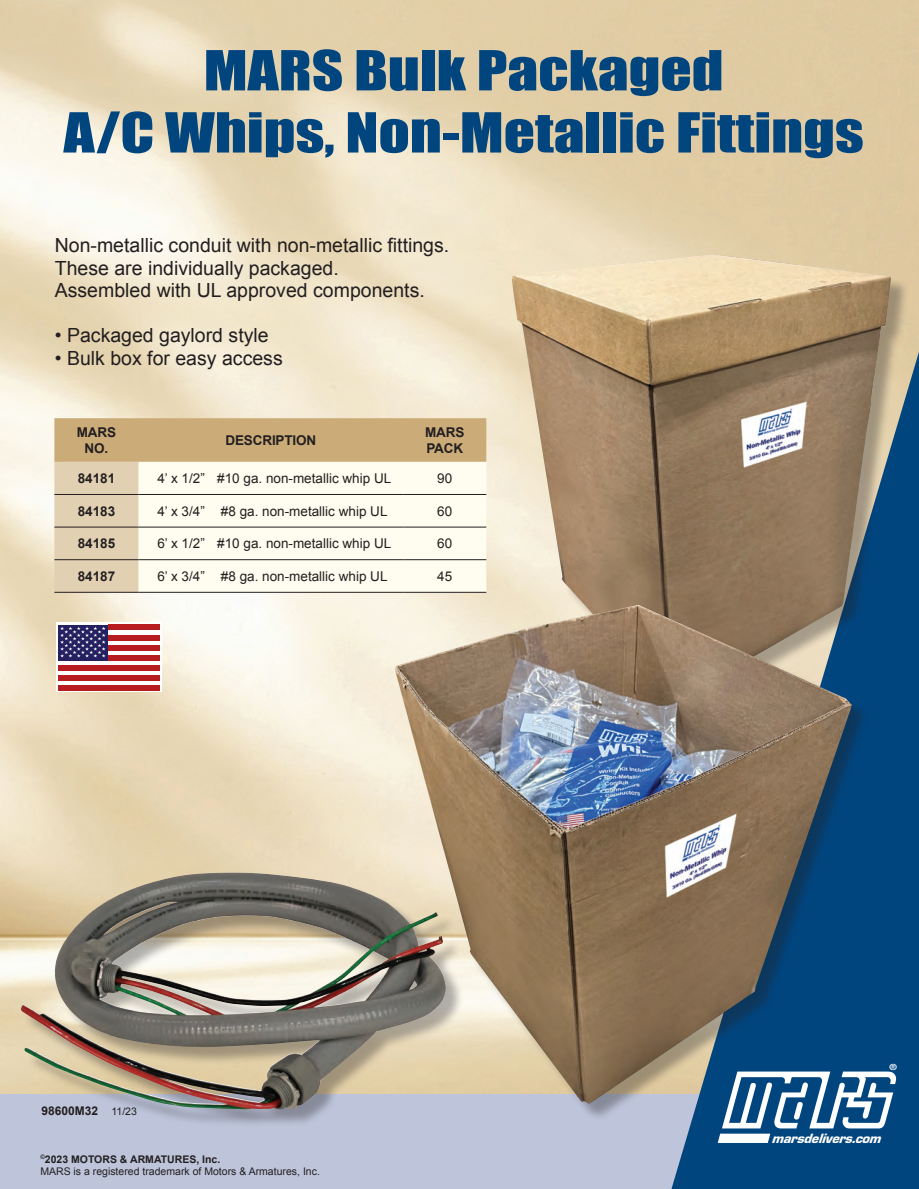
<style>
.page{position:relative;width:919px;height:1189px;background:#fff}
.page>*{position:absolute;margin:0;border:0;box-sizing:border-box;transform-origin:0 0}
.t1{font:51px/62.1px "Impact";color:#01457f;text-align:center;scale:1.2 1}
.t2{font:19.5px/22.5px "Arial";color:#231f20}
.t3{font:italic 13.95px "Eurostile Black DTC";color:#fff}
.t4{font:13.5px "Arial";color:#231f20}
.t5{font:700 13.5px/16.2px "Arial";letter-spacing:-.01em;color:#231f20;text-align:center}
.t6{font:700 12px "Arial";color:#231f20}
.t7{font:10.5px/12.6px "Arial";color:#231f20}
.t8{font:700 8.55px "Helvetica Neue";color:#fff;scale:1.1 1}
.s1{font-weight:400;font-size:10.5px}
.s2{font-weight:700}
</style>
<div class="page">
<img style="left:0;top:0;width:919px;height:1094px">
<div style="left:0;top:1094px;width:919px;height:95px;background:#bec5db"></div>
<svg style="left:54px;top:418px;width:432px;height:174px;background:#d3b98d"></svg>
<div style="left:139px;top:462px;width:347px;height:130px;background:#fffdf0"></div>
<hr style="left:54px;top:494px;width:85px;height:1px;background:#231f20">
<hr style="left:139px;top:494px;width:264px;height:1px;background:#231f20">
<hr style="left:403px;top:494px;width:83px;height:1px;background:#231f20">
<hr style="left:54px;top:527px;width:85px;height:1px;background:#231f20">
<hr style="left:139px;top:527px;width:264px;height:1px;background:#231f20">
<hr style="left:403px;top:527px;width:83px;height:1px;background:#231f20">
<hr style="left:54px;top:559px;width:85px;height:1px;background:#231f20">
<hr style="left:139px;top:559px;width:264px;height:1px;background:#231f20">
<hr style="left:403px;top:559px;width:83px;height:1px;background:#231f20">
<hr style="left:54px;top:592px;width:85px;height:1px;background:#231f20">
<hr style="left:139px;top:592px;width:264px;height:1px;background:#231f20">
<hr style="left:403px;top:592px;width:83px;height:1px;background:#231f20">
<svg style="left:56px;top:622px;width:105px;height:70px"></svg>
<div style="left:58px;top:680px;width:101px;height:5px;background:#fff"></div>
<div style="left:58px;top:670px;width:101px;height:5px;background:#fff"></div>
<div style="left:58px;top:660px;width:101px;height:5px;background:#fff"></div>
<div style="left:108px;top:650px;width:51px;height:5px;background:#fff"></div>
<div style="left:108px;top:640px;width:51px;height:5px;background:#fff"></div>
<div style="left:108px;top:630px;width:51px;height:5px;background:#fff"></div>
<div style="left:58px;top:685px;width:101px;height:5px;background:#b71c20"></div>
<div style="left:58px;top:675px;width:101px;height:5px;background:#b71c20"></div>
<div style="left:58px;top:665px;width:101px;height:5px;background:#b71c20"></div>
<div style="left:108px;top:655px;width:51px;height:5px;background:#b71c20"></div>
<div style="left:108px;top:645px;width:51px;height:5px;background:#b71c20"></div>
<div style="left:108px;top:635px;width:51px;height:5px;background:#b71c20"></div>
<div style="left:108px;top:625px;width:51px;height:5px;background:#b71c20"></div>
<div style="left:58px;top:625px;width:50px;height:35px;background:#252161"></div>
<svg style="left:60px;top:627px;width:46px;height:30px"></svg>
<div style="left:24px;top:875px;width:440px;height:253px;background:#231f20;opacity:.35"></div>
<img style="left:20px;top:872px;width:378px;height:238px">
<div style="left:671px;top:307px;width:248px;height:882px;background:#01457f"></div>
<svg style="left:718px;top:1071px;width:178px;height:72px;background:#5482a9"></svg>
<div style="left:514px;top:257px;width:395px;height:461px;background:#231f20;opacity:.35"></div>
<img style="left:511px;top:254px;width:380px;height:446px">
<div style="left:398px;top:607px;width:472px;height:515px;background:#231f20;opacity:.35"></div>
<img style="left:395px;top:604px;width:457px;height:500px">
<h1 class="t1" style="left:64px;top:38px;width:668px">MARS Bulk Packaged<br>A/C Whips, Non-Metallic Fittings</h1>
<p class="t2" style="left:55px;top:234px;width:396px">Non-metallic conduit with non-metallic fittings.<br>These are individually packaged.<br>Assembled with UL approved components.</p>
<p class="t2" style="left:55px;top:324px;width:215px">• Packaged gaylord style</p>
<p class="t2" style="left:55px;top:347px;width:229px">• Bulk box for easy access</p>
<p class="t5" style="left:77px;top:424px;width:41px">MARS<br>NO.</p>
<p class="t5" style="left:225px;top:433px;width:92px">DESCRIPTION</p>
<p class="t5" style="left:425px;top:424px;width:41px;text-align:left">MARS<br>PACK</p>
<p class="t5" style="left:78px;top:470px;width:39px">84181</p>
<p class="t4" style="left:157px;top:469px;width:235px">4’ x 1/2” #10 ga. non-metallic whip UL</p>
<p class="t4" style="left:437px;top:469px;width:17px">90</p>
<p class="t5" style="left:78px;top:503px;width:39px">84183</p>
<p class="t4" style="left:157px;top:502px;width:232px">4’ x 3/4” #8 ga. non-metallic whip UL</p>
<p class="t4" style="left:437px;top:502px;width:17px">60</p>
<p class="t5" style="left:78px;top:536px;width:39px">84185</p>
<p class="t4" style="left:157px;top:535px;width:235px">6’ x 1/2” #10 ga. non-metallic whip UL</p>
<p class="t4" style="left:437px;top:535px;width:17px">60</p>
<p class="t5" style="left:78px;top:568px;width:39px">84187</p>
<p class="t4" style="left:157px;top:567px;width:232px">6’ x 3/4” #8 ga. non-metallic whip UL</p>
<p class="t4" style="left:437px;top:567px;width:17px">45</p>
<p class="t6" style="left:41px;top:1103px;width:97px">98600M32 <span class="s1">11/23</span></p>
<p class="t7" style="left:40px;top:1153px;width:281px"><sup>©</sup><span class="s2">2023 MOTORS &amp; ARMATURES, Inc.<br></span>MARS is a registered trademark of Motors &amp; Armatures, Inc.</p>
<p class="t8" style="left:889px;top:1061px;width:8px">®</p>
<p class="t3" style="left:771px;top:1131px;width:115px">marsdelivers.com</p>
</div>
